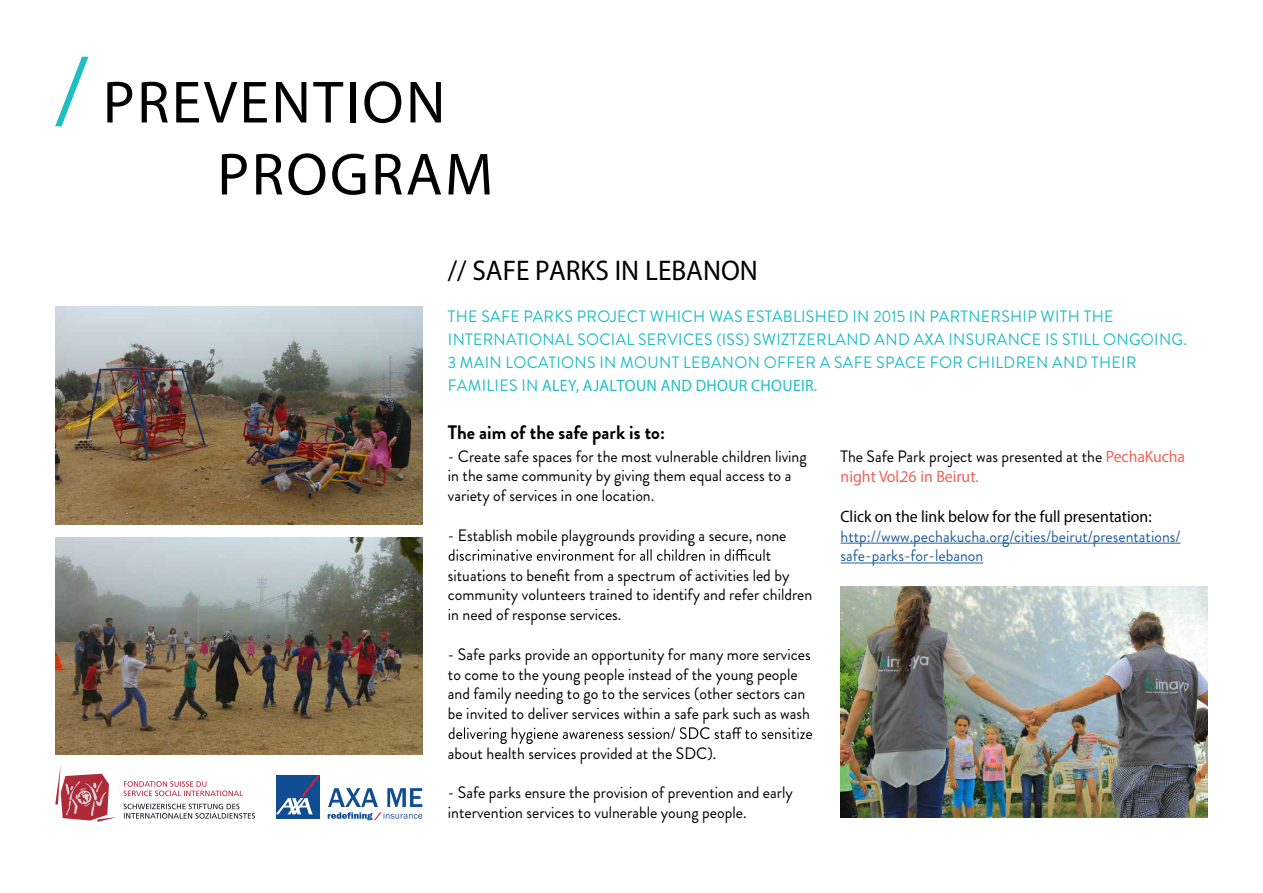
<style>
.page{position:relative;width:1263px;height:893px;background:#fff}
.page>*{position:absolute;margin:0;border:0;box-sizing:border-box;transform-origin:0 0}
.t1{font:300 60px/72px "Brandon Grotesque";letter-spacing:.04em;color:#000}
.t2{font:300 28.5px "Brandon Grotesque";color:#000;scale:.96 1}
.t3{font:700 19.5px "Brandon Grotesque";color:#000;scale:.96 1}
.t4{font:16.5px/19.8px "Brandon Grotesque";color:#000;scale:.96 1}
.t5{font:16.5px/22.8px "Brandon Grotesque";letter-spacing:.02em;color:#21bdc5;scale:.96 1}
.t6{font:16.5px/19.8px "Brandon Grotesque";color:#215e9e;scale:.96 1}
.t7{font:500 16.5px "Brandon Grotesque";color:#000;scale:.96 1}
.s1{font-size:96px;color:#21bdc5}
.s2{font-weight:500}
.s3{font-weight:500;color:#ee6559}
</style>
<div class="page">
<svg style="left:449px;top:549px;width:322px;height:12px"></svg>
<svg style="left:449px;top:727px;width:363px;height:17px"></svg>
<img style="left:55px;top:307px;width:367px;height:217px">
<img style="left:55px;top:537px;width:367px;height:218px">
<img style="left:840px;top:586px;width:368px;height:231px">
<hr style="left:840px;top:543px;width:340px;height:1px;background:#215e9e">
<hr style="left:840px;top:562px;width:143px;height:1px;background:#215e9e">
<img style="left:124px;top:804px;width:115px;height:5px">
<img style="left:124px;top:813px;width:131px;height:6px">
<img style="left:124px;top:781px;width:82px;height:6px">
<img style="left:124px;top:790px;width:119px;height:6px">
<svg style="left:55px;top:765px;width:62px;height:57px"></svg>
<div style="left:277px;top:775px;width:43px;height:44px;background:#104d92"></div>
<svg style="left:277px;top:775px;width:43px;height:39px"></svg>
<svg style="left:328px;top:788px;width:94px;height:32px"></svg>
<h1 class="t1" style="left:217px;top:65px;width:277px;text-indent:-162px"><span class="s1">/</span> PREVENTION<br>PROGRAM</h1>
<h2 class="t2" style="left:448px;top:252px;width:324px">// SAFE PARKS IN LEBANON</h2>
<p class="t5" style="left:448px;top:305px;width:771px">THE SAFE PARKS PROJECT WHICH WAS ESTABLISHED IN 2015 IN PARTNERSHIP WITH THE INTERNATIONAL SOCIAL SERVICES (ISS) SWIZTZERLAND AND AXA INSURANCE IS STILL ONGOING.<br>3 MAIN LOCATIONS IN MOUNT LEBANON OFFER A SAFE SPACE FOR CHILDREN AND THEIR FAMILIES IN <span class="s2">ALEY, AJALTOUN AND DHOUR CHOUEIR.</span></p>
<p class="t3" style="left:448px;top:419px;width:228px">The aim of the safe park is to:</p>
<p class="t4" style="left:448px;top:446px;width:375px">- Create safe spaces for the most vulnerable children living in the same community by giving them equal access to a variety of services in one location.</p>
<p class="t4" style="left:448px;top:526px;width:354px">- Establish mobile playgrounds providing a secure, none</p>
<p class="t4" style="left:448px;top:565px;width:381px">situations to benefit from a spectrum of activities led by community volunteers trained to identify and refer children in need of response services.</p>
<p class="t4" style="left:448px;top:644px;width:379px">- Safe parks provide an opportunity for many more services to come to the young people instead of the young people and family needing to go to the services (other sectors can be invited to deliver services within a safe park such as wash</p>
<p class="t4" style="left:448px;top:743px;width:281px">about health services provided at the SDC).</p>
<p class="t4" style="left:448px;top:783px;width:361px">- Safe parks ensure the provision of prevention and early intervention services to vulnerable young people.</p>
<p class="t4" style="left:840px;top:447px;width:361px">The Safe Park project was presented at the <span class="s3">PechaKucha night Vol.26 in Beirut.</span></p>
<p class="t7" style="left:840px;top:506px;width:325px">Click on the link below for the full presentation:</p>
<p class="t6" style="left:840px;top:526px;width:356px">http://www.pechakucha.org/cities/beirut/presentations/ safe-parks-for-lebanon</p>
</div>
